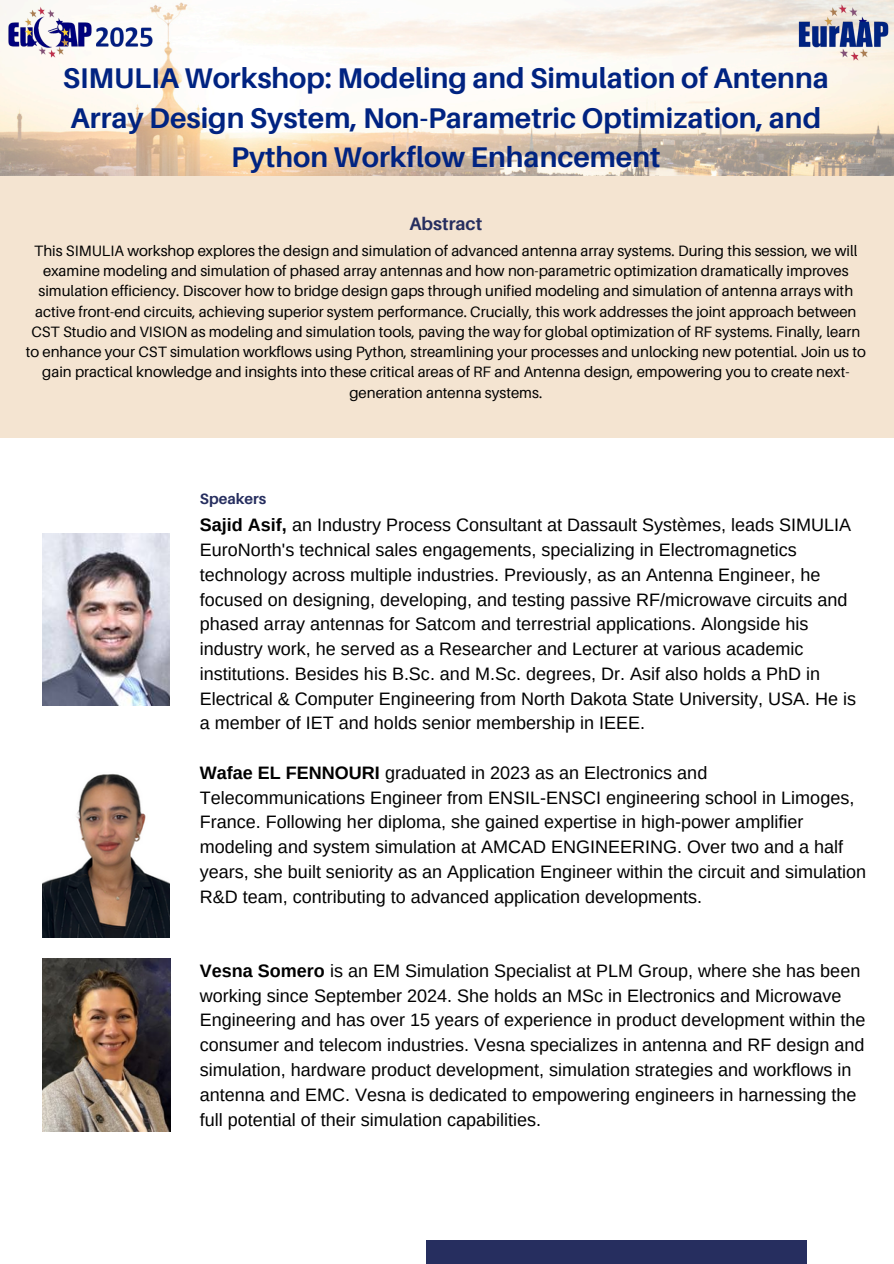
<style>
.page{position:relative;width:894px;height:1264px;background:#fff}
.page>*{position:absolute;margin:0;border:0;box-sizing:border-box;transform-origin:0 0}
.t1{font:700 28.5px/39.3px "Aileron";color:#002381;text-align:center}
.t2{font:18px/24.8px "Arimo";color:#000}
.t3{font:700 18px "Aileron";color:#262e5f}
.t4{font:15px/20.2px "Aileron";color:#000;text-align:center}
.t5{font:700 15px "Aileron";color:#262e5f}
.s1{font-weight:700}
</style>
<div class="page">
<img style="left:0;top:0;width:893px;height:175px">
<div style="left:0;top:176px;width:893px;height:262px;background:#f4e4d1"></div>
<div style="left:426px;top:1240px;width:380px;height:23px;background:#262e5f"></div>
<img style="left:797px;top:4px;width:92px;height:57px">
<img style="left:8px;top:6px;width:144px;height:54px">
<img style="left:43px;top:533px;width:127px;height:172px">
<img style="left:43px;top:774px;width:127px;height:163px">
<img style="left:43px;top:958px;width:127px;height:173px">
<h1 class="t1" style="left:63px;top:58px;width:767px">SIMULIA Workshop: Modeling and Simulation of Antenna<br>Array Design System, Non-Parametric Optimization, and<br>Python Workflow Enhancement</h1>
<p class="t3" style="left:409px;top:212px;width:74px">Abstract</p>
<p class="t4" style="left:26px;top:240px;width:841px">This SIMULIA workshop explores the design and simulation of advanced antenna array systems. During this session, we will examine modeling and simulation of phased array antennas and how non-parametric optimization dramatically improves simulation efficiency. Discover how to bridge design gaps through unified modeling and simulation of antenna arrays with active front-end circuits, achieving superior system performance. Crucially, this work addresses the joint approach between CST Studio and VISION as modeling and simulation tools, paving the way for global optimization of RF systems. Finally, learn to enhance your CST simulation workflows using Python, streamlining your processes and unlocking new potential. Join us to gain practical knowledge and insights into these critical areas of RF and Antenna design, empowering you to create next&shy;generation antenna systems.</p>
<p class="t5" style="left:200px;top:489px;width:68px">Speakers</p>
<p class="t2" style="left:200px;top:512px;width:657px"><span class="s1">Sajid Asif,</span> an Industry Process Consultant at Dassault Systèmes, leads SIMULIA EuroNorth's technical sales engagements, specializing in Electromagnetics technology across multiple industries. Previously, as an Antenna Engineer, he focused on designing, developing, and testing passive RF/microwave circuits and phased array antennas for Satcom and terrestrial applications. Alongside his industry work, he served as a Researcher and Lecturer at various academic institutions. Besides his B.Sc. and M.Sc. degrees, Dr. Asif also holds a PhD in Electrical &amp; Computer Engineering from North Dakota State University, USA. He is a member of IET and holds senior membership in IEEE.</p>
<p class="t2" style="left:200px;top:760px;width:667px"><span class="s1">Wafae EL FENNOURI</span> graduated in 2023 as an Electronics and Telecommunications Engineer from ENSIL-ENSCI engineering school in Limoges, France. Following her diploma, she gained expertise in high-power amplifier modeling and system simulation at AMCAD ENGINEERING. Over two and a half years, she built seniority as an Application Engineer within the circuit and simulation R&amp;D team, contributing to advanced application developments.</p>
<p class="t2" style="left:200px;top:958px;width:667px"><span class="s1">Vesna Somero</span> is an EM Simulation Specialist at PLM Group, where she has been working since September 2024. She holds an MSc in Electronics and Microwave Engineering and has over 15 years of experience in product development within the consumer and telecom industries. Vesna specializes in antenna and RF design and simulation, hardware product development, simulation strategies and workflows in antenna and EMC. Vesna is dedicated to empowering engineers in harnessing the full potential of their simulation capabilities.</p>
</div>
